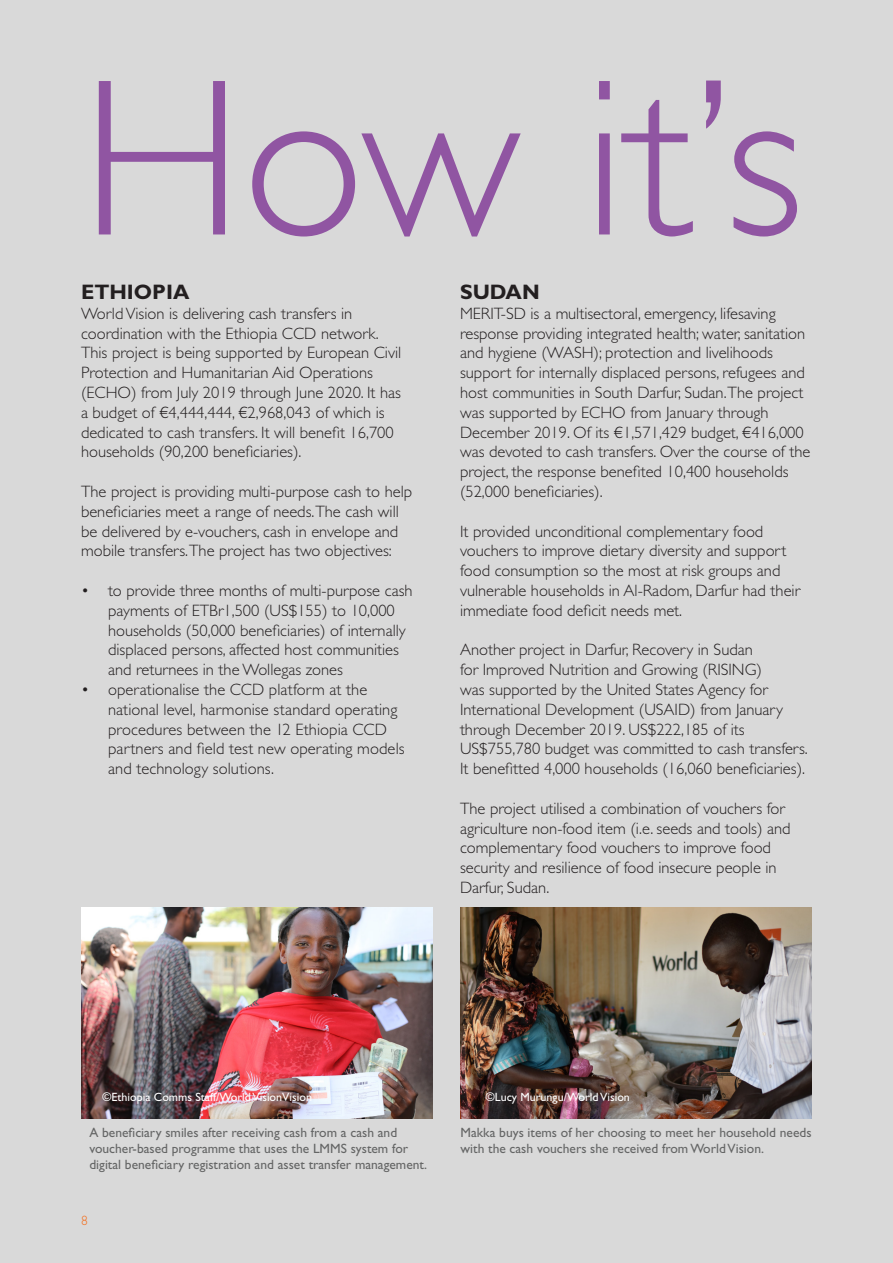
<style>
.page{position:relative;width:893px;height:1263px;background:#fff}
.page>*{position:absolute;margin:0;border:0;box-sizing:border-box;transform-origin:0 0}
.t1{font:300 225px "Gill Sans Std";color:#9055a2}
.t2{font:700 21px "Gill Sans Std";color:#231f20}
.t3{font:300 16.5px/19.8px "Gill Sans Std";color:#231f20}
.t4{font:13.5px/16.2px "Gill Sans Std";color:#656666}
.t5{font:300 13.5px "Gill Sans Std";color:#f37021}
.t6{font:12px "Gill Sans Std";color:#fff}
</style>
<div class="page">
<div style="left:0;top:1px;width:893px;height:1262px;background:#d9d9d9"></div>
<img style="left:81px;top:908px;width:352px;height:210px">
<img style="left:460px;top:908px;width:352px;height:210px">
<p class="t1" style="left:81px;top:33px;width:724px">How it’s</p>
<p class="t2" style="left:81px;top:279px;width:110px">ETHIOPIA</p>
<p class="t3" style="left:81px;top:303px;width:322px">World Vision is delivering cash transfers in coordination with the Ethiopia CCD network.<br>This project is being supported by European Civil Protection and Humanitarian Aid Operations (ECHO) from July 2019 through June 2020. It has a budget of €4,444,444, €2,968,043 of which is dedicated to cash transfers. It will benefit 16,700 households (90,200 beneficiaries).</p>
<p class="t3" style="left:81px;top:482px;width:333px">The project is providing multi-purpose cash to help beneficiaries meet a range of needs.The cash will be delivered by e-vouchers, cash in envelope and mobile transfers.The project has two objectives:</p>
<p class="t3" style="left:108px;top:581px;width:306px;text-indent:-27px">• to provide three months of multi-purpose cash payments of ETBr1,500 (US$155) to 10,000 households (50,000 beneficiaries) of internally displaced persons, affected host communities and returnees in the Wollegas zones</p>
<p class="t3" style="left:108px;top:680px;width:298px;text-indent:-27px">• operationalise the CCD platform at the national level, harmonise standard operating procedures between the 12 Ethiopia CCD partners and field test new operating models and technology solutions.</p>
<p class="t2" style="left:460px;top:279px;width:81px">SUDAN</p>
<p class="t3" style="left:460px;top:303px;width:352px">MERIT-SD is a multisectoral, emergency, lifesaving response providing integrated health; water, sanitation and hygiene (WASH); protection and livelihoods support for internally displaced persons, refugees and host communities in South Darfur, Sudan.The project was supported by ECHO from January through December 2019. Of its €1,571,429 budget, €416,000 was devoted to cash transfers. Over the course of the project, the response benefited 10,400 households (52,000 beneficiaries).</p>
<p class="t3" style="left:460px;top:521px;width:342px">It provided unconditional complementary food vouchers to improve dietary diversity and support food consumption so the most at risk groups and vulnerable households in Al-Radom, Darfur had their immediate food deficit needs met.</p>
<p class="t3" style="left:460px;top:640px;width:349px">Another project in Darfur, Recovery in Sudan<br>for Improved Nutrition and Growing (RISING)<br>was supported by the United States Agency for International Development (USAID) from January through December 2019. US$222,185 of its US$755,780 budget was committed to cash transfers.<br>It benefitted 4,000 households (16,060 beneficiaries).</p>
<p class="t3" style="left:460px;top:798px;width:332px">The project utilised a combination of vouchers for agriculture non-food item (i.e. seeds and tools) and complementary food vouchers to improve food security and resilience of food insecure people in Darfur, Sudan.</p>
<p class="t6" style="left:103px;top:1090px;width:211px">©Ethiopia Comms Staff/World VisionVision</p>
<p class="t6" style="left:486px;top:1090px;width:146px">©Lucy Murungu/World Vision</p>
<p class="t4" style="left:89px;top:1124px;width:339px">A beneficiary smiles after receiving cash from a cash and voucher-based programme that uses the LMMS system for digital beneficiary registration and asset transfer management.</p>
<p class="t4" style="left:460px;top:1124px;width:353px">Makka buys items of her choosing to meet her household needs with the cash vouchers she received from World Vision.</p>
<p class="t5" style="left:81px;top:1213px;width:8px">8</p>
</div>
